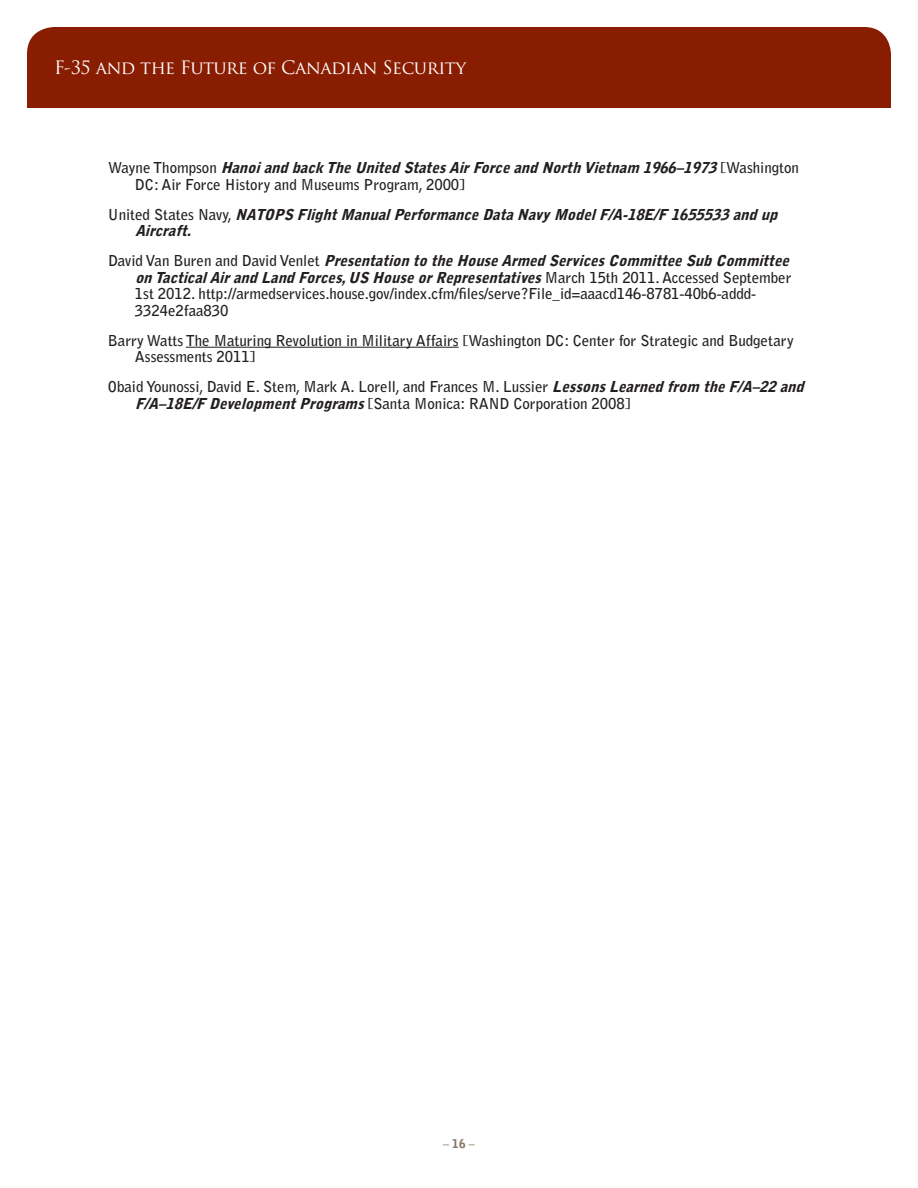
<style>
.page{position:relative;width:918px;height:1188px;background:#fff}
.page>*{position:absolute;margin:0;border:0;box-sizing:border-box;transform-origin:0 0}
.t1{font:18px "Trajan Pro";letter-spacing:-.025em;color:#fff}
.t2{font:700 15px/16.5px "Bell Gothic Std";letter-spacing:-.005em;color:#231f20}
.t3{font:italic 900 15px/16.5px "Bell Gothic Std";color:#231f20}
.t4{font:700 12px "Bell Gothic Std";color:#8a7966}
.s1{font-weight:900;font-style:italic}
.s2{font-weight:700;font-style:normal}
.s3{font-weight:900}
</style>
<div class="page">
<div style="left:27px;top:27px;width:864px;height:81px;background:#891d02"></div>
<hr style="left:186px;top:347px;width:273px;height:1px;background:#231f20">
<p class="t1" style="left:54px;top:56px;width:414px">F-35 and the Future of Canadian Security</p>
<p class="t2" style="left:135px;top:160px;width:666px;text-indent:-27px">W a y n e T h o m p s o n <span class="s1">HanoiandbackTheUnitedStatesAirForceandNorthVietnam 1966–1973</span>[ W a s h i n g t o n<br>DC: Air Force History and Museums Program, 2000]</p>
<p class="t3" style="left:135px;top:206px;width:649px;text-indent:-27px"><span class="s2">U n i t e d S t a t e s N a v y,</span> NATOPS FlightManualPerformanceDataNavyModelF/A-18E/F 1655533andup<br>Aircraft.</p>
<p class="t2" style="left:135px;top:253px;width:660px;text-indent:-27px">D a v i d V a n B u r e n a n d D a v i d V e n l e t <span class="s1">PresentationtotheHouseArmedServicesCommitteeSubCommittee onTacticalAirandLandForces,US HouseorRepresentatives</span>M a r c h 1 5 t h 2 0 1 1 . A c c e s s e d S e p t e m b e r 1st 2012. http://armedservices.house.gov/index.cfm/files/serve?File_id=aaacd146-8781-40b6-addd-3324e2faa830</p>
<p class="t2" style="left:135px;top:332px;width:660px;text-indent:-27px">Barry Watts The Maturing Revolution in Military Affairs [Washington DC: Center for Strategic and Budgetary<br>Assessments 2011]</p>
<p class="t2" style="left:135px;top:379px;width:675px;text-indent:-27px">Obaid Younossi, David E. Stem, Mark A. Lorell, and Frances M. Lussier <span class="s1">LessonsLearnedfrom theF/A–22and<br>F/A–18E/F DevelopmentPrograms</span>[Santa Monica: RAND Corporation 2008]</p>
<p class="t4" style="left:443px;top:1136px;width:33px">– <span class="s3">16</span> –</p>
</div>
